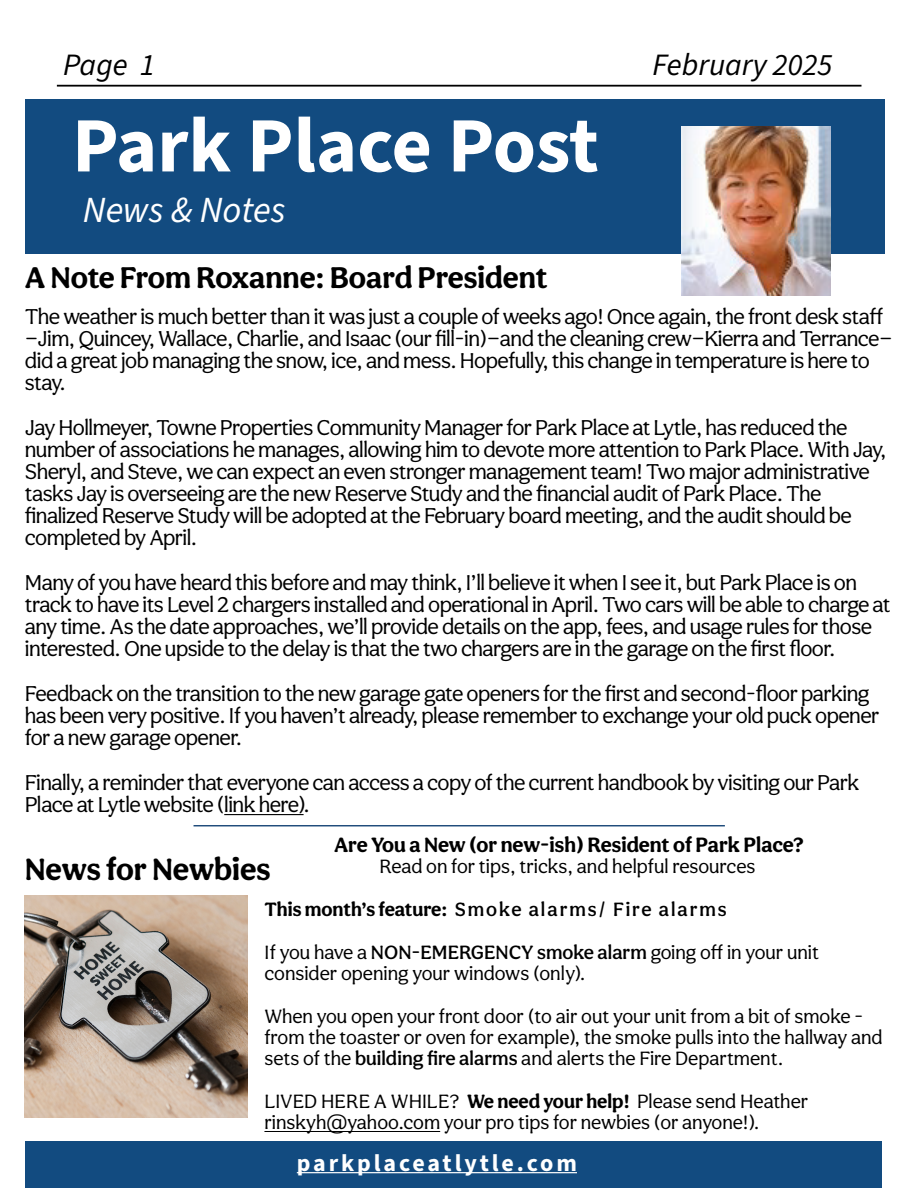
<style>
.page{position:relative;width:918px;height:1188px;background:#fff}
.page>*{position:absolute;margin:0;border:0;box-sizing:border-box;transform-origin:0 0}
.t1{font:700 78.3px "Source Sans 3";letter-spacing:-.005em;color:#fff}
.t2{font:italic 36.75px "Source Sans 3";color:#fff}
.t3{font:700 31.8px "Aesthet Nova";letter-spacing:-.005em;color:#000}
.t4{font:italic 31.05px "Source Sans 3";color:#000}
.t5{font:700 30.9px "Aesthet Nova";color:#000}
.t6{font:700 24px "Source Sans 3";letter-spacing:.12em;color:#fff}
.t7{font:22.2px/22.2px "Aesthet Nova";letter-spacing:-.025em;color:#000}
.t8{font:700 21.45px "Aesthet Nova";color:#000}
.t9{font:19.95px/21.3px "Aesthet Nova";color:#000}
.t10{font:500 19.95px "Aesthet Nova";letter-spacing:.095em;color:#000}
.s1{font-weight:700}
.s2{font-weight:500}
</style>
<div class="page">
<div style="left:25px;top:100px;width:859px;height:154px;background:#124b80"></div>
<div style="left:25px;top:1142px;width:856px;height:46px;background:#124b80"></div>
<img style="left:681px;top:127px;width:149px;height:169px">
<hr style="left:57px;top:85px;width:804px;height:2px;background:#000">
<hr style="left:297px;top:1172px;width:280px;height:1px;background:#fff">
<hr style="left:264px;top:1131px;width:176px;height:1px;background:#000">
<img style="left:25px;top:895px;width:222px;height:223px">
<hr style="left:224px;top:814px;width:80px;height:1px;background:#000">
<hr style="left:194px;top:825px;width:531px;height:1px;background:#1d4a7a">
<h3 class="t4" style="left:63px;top:45px;width:94px">Page 1</h3>
<h1 class="t1" style="left:72px;top:94px;width:528px">Park Place Post</h1>
<h2 class="t2" style="left:83px;top:187px;width:204px">News &amp; Notes</h2>
<h3 class="t5" style="left:25px;top:259px;width:524px">A Note From Roxanne: Board President</h3>
<h3 class="t4" style="left:652px;top:45px;width:182px">February 2025</h3>
<p class="t7" style="left:25px;top:305px;width:869px">The weather is much better than it was just a couple of weeks ago! Once again, the front desk staff —Jim, Quincey, Wallace, Charlie, and Isaac (our fill-in)—and the cleaning crew—Kierra and Terrance— did a great job managing the snow, ice, and mess. Hopefully, this change in temperature is here to stay.</p>
<p class="t7" style="left:25px;top:416px;width:863px">Jay Hollmeyer, Towne Properties Community Manager for Park Place at Lytle, has reduced the number of associations he manages, allowing him to devote more attention to Park Place. With Jay, Sheryl, and Steve, we can expect an even stronger management team! Two major administrative tasks Jay is overseeing are the new Reserve Study and the financial audit of Park Place. The finalized Reserve Study will be adopted at the February board meeting, and the audit should be completed by April.</p>
<p class="t7" style="left:25px;top:571px;width:867px">Many of you have heard this before and may think, I’ll believe it when I see it, but Park Place is on track to have its Level 2 chargers installed and operational in April. Two cars will be able to charge at any time. As the date approaches, we’ll provide details on the app, fees, and usage rules for those interested. One upside to the delay is that the two chargers are in the garage on the first floor.</p>
<p class="t7" style="left:25px;top:682px;width:856px">Feedback on the transition to the new garage gate openers for the first and second-floor parking has been very positive. If you haven’t already, please remember to exchange your old puck opener for a new garage opener.</p>
<p class="t7" style="left:25px;top:771px;width:836px">Finally, a reminder that everyone can access a copy of the current handbook by visiting our Park<br>Place at Lytle website (link here).</p>
<h4 class="t8" style="left:334px;top:832px;width:471px">Are You a New (or new-ish) Resident of Park Place?</h4>
<p class="t9" style="left:380px;top:856px;width:377px">Read on for tips, tricks, and helpful resources</p>
<h5 class="t10" style="left:264px;top:897px;width:464px"><span class="s1">This month’s feature:</span> Smoke alarms/ Fire alarms</h5>
<p class="t9" style="left:264px;top:941px;width:556px">If you have a <span class="s2">NON-EMERGENCY smoke alarm</span> going off in your unit consider opening your windows (only).</p>
<p class="t9" style="left:264px;top:1005px;width:620px">When you open your front door (to air out your unit from a bit of smoke - from the toaster or oven for example), the smoke pulls into the hallway and sets of the <span class="s2">building fire alarms</span> and alerts the Fire Department.</p>
<p class="t9" style="left:264px;top:1090px;width:545px">LIVED HERE A WHILE? <span class="s1">We need your help!</span> Please send Heather rinskyh@yahoo.com your pro tips for newbies (or anyone!).</p>
<p class="t3" style="left:25px;top:850px;width:247px">News for Newbies</p>
<p class="t6" style="left:297px;top:1147px;width:282px">parkplaceatlytle.com</p>
</div>
